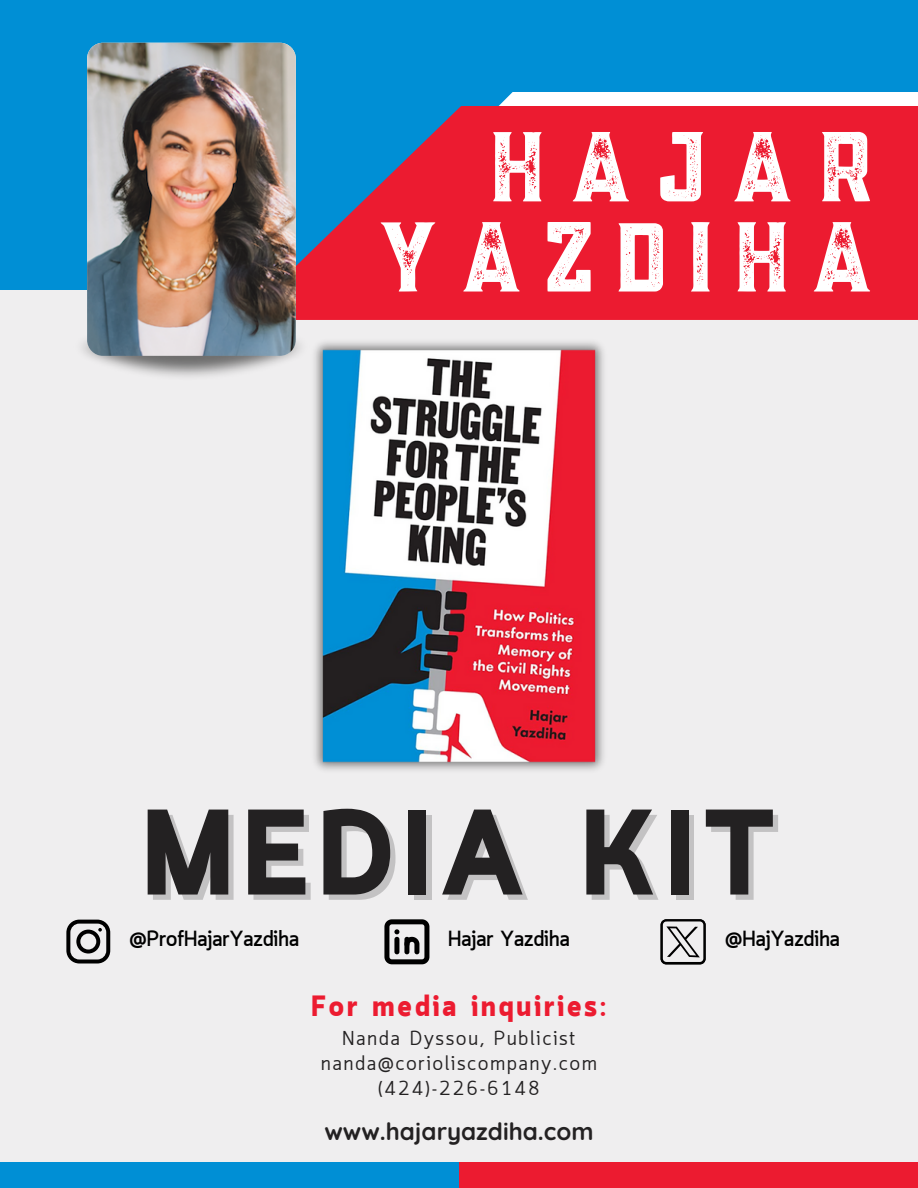
<style>
.page{position:relative;width:918px;height:1188px;background:#efeeef}
.page>*{position:absolute;margin:0;border:0;box-sizing:border-box;transform-origin:0 0}
.t1{font:900 119.7px "Quark";letter-spacing:.09em;color:#232122}
.t2{font:103.95px "Posey Textured";letter-spacing:.165em;color:#fff}
.t3{font:900 29.25px "Quark";letter-spacing:.1em;color:#ec1b30}
.t4{font:700 24px "Quicksand";color:#232122}
.t5{font:700 21.75px "Quark";color:#000}
.t6{font:19.95px "Quark";letter-spacing:.1em;color:#232122}
</style>
<div class="page">
<div style="left:0;top:92px;width:416px;height:123px;background:#008fd5"></div>
<svg style="left:416px;top:92px;width:502px;height:14px;background:#d1eaf7"></svg>
<div style="left:0;top:0;width:918px;height:92px;background:#008fd5"></div>
<div style="left:0;top:215px;width:918px;height:74px;background:#008fd5"></div>
<svg style="left:296px;top:106px;width:165px;height:209px;background:#91476f"></svg>
<div style="left:461px;top:106px;width:457px;height:212px;background:#ec1b30"></div>
<div style="left:272px;top:315px;width:646px;height:5px;background:#ec1b30"></div>
<img style="left:87px;top:43px;width:209px;height:313px;border-radius:16px">
<img style="left:314px;top:342px;width:290px;height:428px">
<div style="left:0;top:1163px;width:459px;height:25px;background:#008fd5"></div>
<div style="left:459px;top:1163px;width:459px;height:25px;background:#ec1b30"></div>
<svg style="left:66px;top:920px;width:44px;height:43px"></svg>
<svg style="left:661px;top:919px;width:45px;height:45px"></svg>
<svg style="left:384px;top:919px;width:45px;height:45px"></svg>
<p class="t2" style="left:488px;top:105px;width:389px">HAJAR</p>
<p class="t2" style="left:375px;top:195px;width:502px">YAZDIHA</p>
<p class="t1" style="left:143px;top:763px;width:633px">MEDIA KIT</p>
<p class="t5" style="left:130px;top:926px;width:171px">@ProfHajarYazdiha</p>
<p class="t5" style="left:448px;top:926px;width:123px">Hajar Yazdiha</p>
<p class="t5" style="left:725px;top:926px;width:116px">@HajYazdiha</p>
<p class="t3" style="left:312px;top:983px;width:296px">For media inquiries:</p>
<p class="t6" style="left:343px;top:1027px;width:234px">Nanda Dyssou, Publicist</p>
<p class="t6" style="left:321px;top:1052px;width:277px">nanda@corioliscompany.com</p>
<p class="t6" style="left:378px;top:1077px;width:163px">(424)-226-6148</p>
<p class="t4" style="left:324px;top:1116px;width:271px">www.hajaryazdiha.com</p>
</div>
